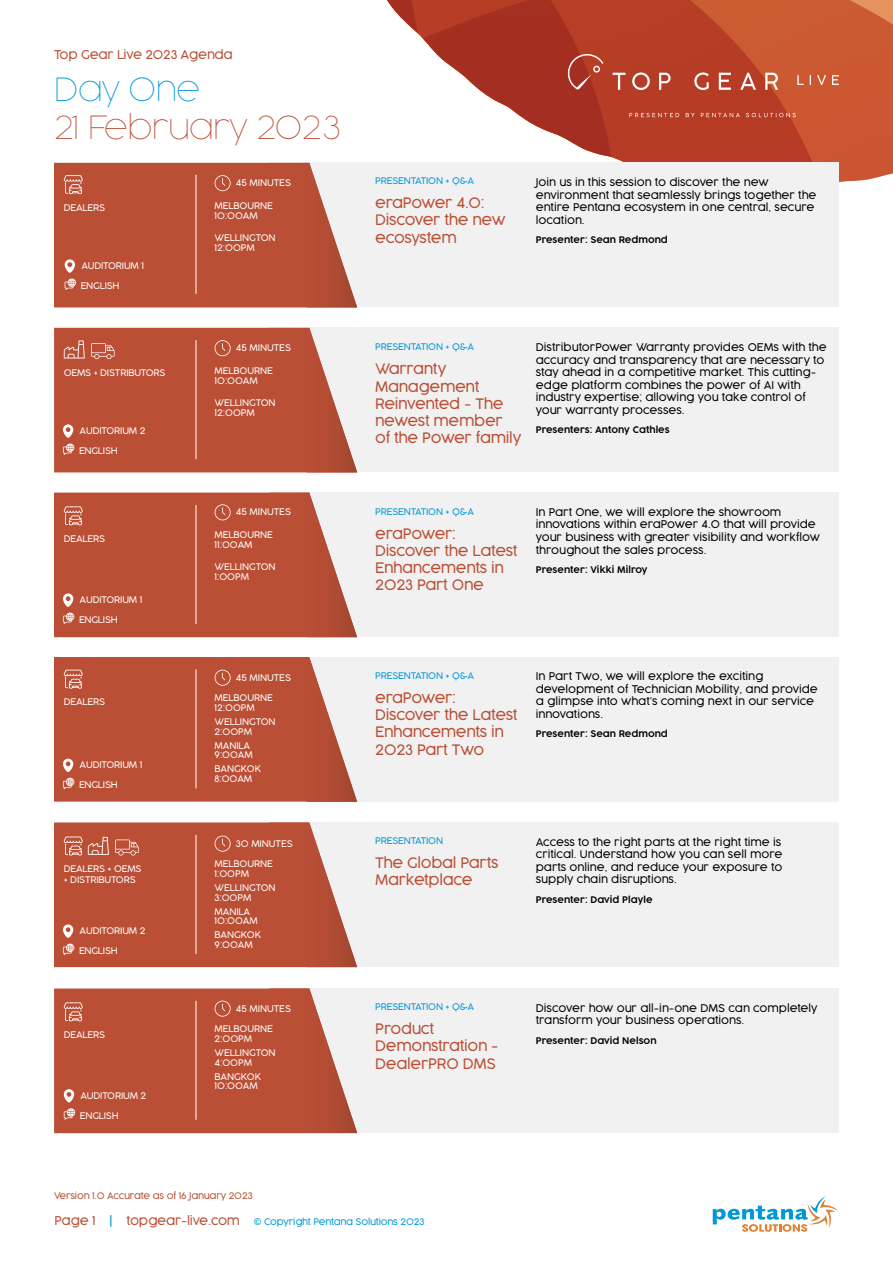
<style>
.page{position:relative;width:893px;height:1263px;background:#fff}
.page>*{position:absolute;margin:0;border:0;box-sizing:border-box;transform-origin:0 0}
.t1{font:100 31.5px "Cocogoose Pro";letter-spacing:-.02em;color:#ba4f35}
.t2{font:100 31.5px "Cocogoose Pro";letter-spacing:-.02em;color:#0099d6}
.t3{font:300 14.25px/17.1px "Cocogoose Pro";letter-spacing:-.02em;color:#ba4f35}
.t4{font:300 12px "Cocogoose Pro";letter-spacing:-.02em;color:#ba4f35}
.t5{font:300 10.5px/12.6px "Cocogoose Pro";color:#000}
.t6{font:300 9px/9.8px "Cocogoose Pro";letter-spacing:-.01em;color:#fff}
.t7{font:300 9px "Cocogoose Pro";letter-spacing:-.02em;color:#0099d6}
.t8{font:300 9px "Cocogoose Pro";color:#000}
.t9{font:300 9px "Cocogoose Pro";letter-spacing:-.02em;color:#ba4f35}
.s1{font-size:12px;color:#ba4f35}
.s2{font-size:12px}
</style>
<div class="page">
<svg style="left:839px;top:0;width:54px;height:183px;background:#cd5d38"></svg>
<div style="left:54px;top:493px;width:785px;height:144px;background:#f1f1f2"></div>
<div style="left:54px;top:328px;width:785px;height:144px;background:#f1f1f2"></div>
<div style="left:54px;top:163px;width:785px;height:144px;background:#f1f1f2"></div>
<div style="left:54px;top:822px;width:785px;height:145px;background:#f1f1f2"></div>
<div style="left:54px;top:657px;width:785px;height:144px;background:#f1f1f2"></div>
<div style="left:54px;top:988px;width:785px;height:144px;background:#f1f1f2"></div>
<svg style="left:713px;top:1196px;width:126px;height:36px"></svg>
<svg style="left:387px;top:0;width:452px;height:163px"></svg>
<svg style="left:54px;top:163px;width:303px;height:144px;background:#be5c45"></svg>
<svg style="left:54px;top:822px;width:303px;height:145px;background:#be5d46"></svg>
<svg style="left:54px;top:328px;width:303px;height:144px;background:#be5d45"></svg>
<svg style="left:54px;top:988px;width:303px;height:145px;background:#be5d46"></svg>
<svg style="left:54px;top:493px;width:303px;height:144px;background:#be5d45"></svg>
<svg style="left:54px;top:657px;width:303px;height:145px;background:#be5d45"></svg>
<p class="t4" style="left:54px;top:46px;width:180px">Top Gear Live 2023 Agenda</p>
<h1 class="t2" style="left:54px;top:69px;width:148px">Day One</h1>
<h1 class="t1" style="left:54px;top:107px;width:288px">21 February 2023</h1>
<p class="t6" style="left:64px;top:202px;width:43px">DEALERS</p>
<p class="t6" style="left:81px;top:260px;width:64px">AUDITORIUM 1</p>
<p class="t6" style="left:81px;top:280px;width:40px">ENGLISH</p>
<p class="t6" style="left:64px;top:367px;width:103px">OEMS + DISTRIBUTORS</p>
<p class="t6" style="left:80px;top:425px;width:67px">AUDITORIUM 2</p>
<p class="t6" style="left:79px;top:445px;width:40px">ENGLISH</p>
<p class="t6" style="left:64px;top:534px;width:43px">DEALERS</p>
<p class="t6" style="left:80px;top:594px;width:64px">AUDITORIUM 1</p>
<p class="t6" style="left:79px;top:614px;width:40px">ENGLISH</p>
<p class="t6" style="left:64px;top:697px;width:43px">DEALERS</p>
<p class="t6" style="left:80px;top:760px;width:64px">AUDITORIUM 1</p>
<p class="t6" style="left:79px;top:779px;width:40px">ENGLISH</p>
<p class="t6" style="left:64px;top:863px;width:79px;line-height:10.8px">DEALERS + OEMS + DISTRIBUTORS</p>
<p class="t6" style="left:80px;top:925px;width:67px">AUDITORIUM 2</p>
<p class="t6" style="left:79px;top:945px;width:40px">ENGLISH</p>
<p class="t6" style="left:64px;top:1030px;width:43px">DEALERS</p>
<p class="t6" style="left:80px;top:1091px;width:67px">AUDITORIUM 2</p>
<p class="t6" style="left:80px;top:1110px;width:40px">ENGLISH</p>
<p class="t6" style="left:236px;top:178px;width:57px">45 MINUTES</p>
<p class="t6" style="left:215px;top:200px;width:60px">MELBOURNE<br>10:00AM</p>
<p class="t6" style="left:215px;top:233px;width:63px">WELLINGTON<br>12:00PM</p>
<p class="t6" style="left:236px;top:343px;width:57px">45 MINUTES</p>
<p class="t6" style="left:215px;top:365px;width:60px">MELBOURNE<br>10:00AM</p>
<p class="t6" style="left:215px;top:398px;width:63px">WELLINGTON<br>12:00PM</p>
<p class="t6" style="left:236px;top:507px;width:57px">45 MINUTES</p>
<p class="t6" style="left:215px;top:530px;width:60px">MELBOURNE<br>11:00AM</p>
<p class="t6" style="left:215px;top:562px;width:63px">WELLINGTON<br>1:00PM</p>
<p class="t6" style="left:236px;top:672px;width:57px">45 MINUTES</p>
<p class="t6" style="left:215px;top:693px;width:60px">MELBOURNE<br>12:00PM</p>
<p class="t6" style="left:215px;top:716px;width:63px">WELLINGTON<br>2:00PM</p>
<p class="t6" style="left:215px;top:740px;width:40px">MANILA<br>9:00AM</p>
<p class="t6" style="left:215px;top:764px;width:48px">BANGKOK<br>8:00AM</p>
<p class="t6" style="left:236px;top:838px;width:58px">30 MINUTES</p>
<p class="t6" style="left:215px;top:859px;width:60px">MELBOURNE<br>1:00PM</p>
<p class="t6" style="left:215px;top:882px;width:63px">WELLINGTON<br>3:00PM</p>
<p class="t6" style="left:215px;top:906px;width:45px">MANILA<br>10:00AM</p>
<p class="t6" style="left:215px;top:930px;width:48px">BANGKOK<br>9:00AM</p>
<p class="t6" style="left:236px;top:1003px;width:57px">45 MINUTES</p>
<p class="t6" style="left:215px;top:1024px;width:60px">MELBOURNE<br>2:00PM</p>
<p class="t6" style="left:215px;top:1047px;width:63px">WELLINGTON<br>4:00PM</p>
<p class="t6" style="left:215px;top:1071px;width:48px">BANGKOK<br>10:00AM</p>
<p class="t9" style="left:54px;top:1190px;width:200px">Version 1.0 Accurate as of 16 January 2023</p>
<p class="t7" style="left:375px;top:174px;width:100px">PRESENTATION + Q&amp;A</p>
<h2 class="t3" style="left:375px;top:194px;width:132px">eraPower 4.0:<br>Discover the new ecosystem</h2>
<p class="t5" style="left:536px;top:176px;width:282px">Join us in this session to discover the new environment that seamlessly brings together the entire Pentana ecosystem in one central, secure location.</p>
<p class="t8" style="left:536px;top:234px;width:134px">Presenter: Sean Redmond</p>
<p class="t7" style="left:375px;top:341px;width:100px">PRESENTATION + Q&amp;A</p>
<h2 class="t3" style="left:375px;top:360px;width:147px">Warranty<br>Management<br>Reinvented - The newest member of the Power family</h2>
<p class="t5" style="left:536px;top:341px;width:293px">DistributorPower Warranty provides OEMs with the accuracy and transparency that are necessary to stay ahead in a competitive market. This cutting&shy;edge platform combines the power of AI with industry expertise; allowing you take control of your warranty processes.</p>
<p class="t8" style="left:536px;top:424px;width:135px">Presenters: Antony Cathles</p>
<p class="t7" style="left:375px;top:505px;width:100px">PRESENTATION + Q&amp;A</p>
<h2 class="t3" style="left:375px;top:525px;width:144px">eraPower:<br>Discover the Latest<br>Enhancements in<br>2023 Part One</h2>
<p class="t5" style="left:536px;top:505px;width:286px">In Part One, we will explore the showroom innovations within eraPower 4.0 that will provide your business with greater visibility and workflow throughout the sales process.</p>
<p class="t8" style="left:536px;top:563px;width:113px">Presenter: Vikki Milroy</p>
<p class="t7" style="left:375px;top:670px;width:100px">PRESENTATION + Q&amp;A</p>
<h2 class="t3" style="left:375px;top:689px;width:144px">eraPower:<br>Discover the Latest<br>Enhancements in<br>2023 Part Two</h2>
<p class="t5" style="left:536px;top:670px;width:284px">In Part Two, we will explore the exciting development of Technician Mobility, and provide a glimpse into what’s coming next in our service innovations.</p>
<p class="t8" style="left:536px;top:728px;width:134px">Presenter: Sean Redmond</p>
<p class="t7" style="left:375px;top:835px;width:69px">PRESENTATION</p>
<h2 class="t3" style="left:375px;top:854px;width:125px">The Global Parts<br>Marketplace</h2>
<p class="t5" style="left:536px;top:835px;width:248px;text-align:justify">Access to the right parts at the right time is critical. Understand how you can sell more parts online, and reduce your exposure to supply chain disruptions.</p>
<p class="t8" style="left:536px;top:893px;width:118px">Presenter: David Playle</p>
<p class="t7" style="left:375px;top:1001px;width:100px">PRESENTATION + Q&amp;A</p>
<p class="t5" style="left:536px;top:1001px;width:283px">Discover how our all-in-one DMS can completely transform your business operations.</p>
<p class="t8" style="left:536px;top:1034px;width:122px">Presenter: David Nelson</p>
<h2 class="t3" style="left:375px;top:1020px;width:125px">Product<br>Demonstration -<br>DealerPRO DMS</h2>
<p class="t7" style="left:54px;top:1215px;width:371px"><span class="s1">Page 1</span> <span class="s2">|</span> <span class="s1">topgear-live.com</span> © Copyright Pentana Solutions 2023</p>
</div>
